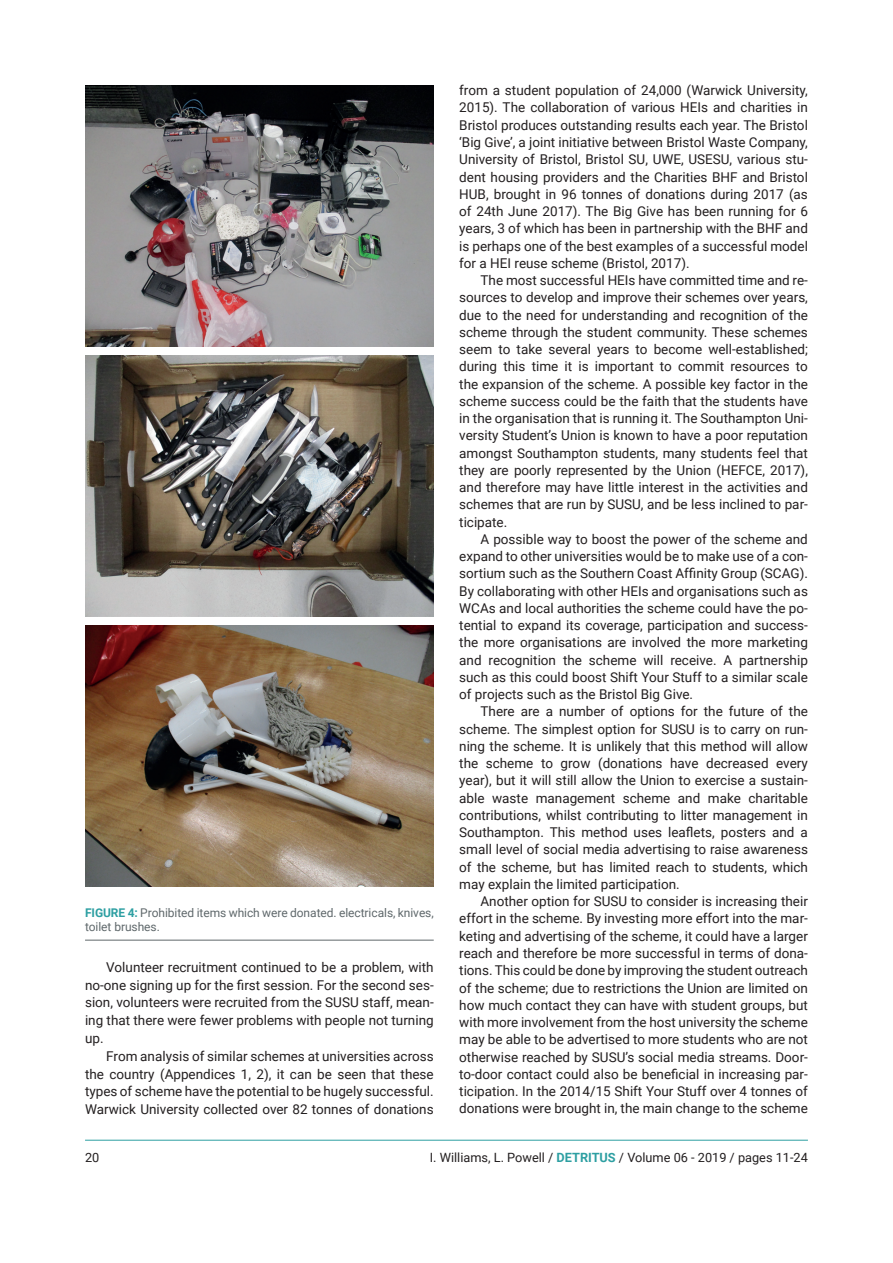
<style>
.page{position:relative;width:893px;height:1263px;background:#fff}
.page>*{position:absolute;margin:0;border:0;box-sizing:border-box;transform-origin:0 0}
.t1{font:13.5px/17.2px "Roboto";color:#231f20;text-align:justify}
.t2{font:12.75px "Roboto";color:#231f20}
.t3{font:12px/14.4px "Roboto";letter-spacing:-.005em;color:#5f686b}
.s1{font-weight:700;color:#2d9fa2}
</style>
<div class="page">
<hr style="left:85px;top:1140px;width:723px;height:1px;background:#2d9fa2">
<img style="left:85px;top:85px;width:349px;height:262px">
<hr style="left:85px;top:940px;width:349px;height:1px;background:#5f686b">
<img style="left:85px;top:355px;width:349px;height:262px">
<img style="left:85px;top:625px;width:349px;height:262px">
<p class="t3" style="left:85px;top:905px;width:350px"><span class="s1">FIGURE 4:</span> Prohibited items which were donated. electricals, knives, toilet brushes.</p>
<p class="t1" style="left:85px;top:957px;width:350px;line-height:17.9px;text-indent:21px">Volunteer recruitment continued to be a problem, with no-one signing up for the first session. For the second ses&shy;sion, volunteers were recruited from the SUSU staff, mean&shy;ing that there were fewer problems with people not turning up.</p>
<p class="t1" style="left:85px;top:1046px;width:350px;line-height:17.9px;text-indent:21px">From analysis of similar schemes at universities across the country (Appendices 1, 2), it can be seen that these types of scheme have the potential to be hugely successful.<br>Warwick University collected over 82 tonnes of donations</p>
<p class="t1" style="left:459px;top:81px;width:350px">from a student population of 24,000 (Warwick University, 2015). The collaboration of various HEIs and charities in Bristol produces outstanding results each year. The Bristol ‘Big Give’, a joint initiative between Bristol Waste Company, University of Bristol, Bristol SU, UWE, USESU, various stu&shy;dent housing providers and the Charities BHF and Bristol HUB, brought in 96 tonnes of donations during 2017 (as of 24th June 2017). The Big Give has been running for 6 years, 3 of which has been in partnership with the BHF and is perhaps one of the best examples of a successful model for a HEI reuse scheme (Bristol, 2017).</p>
<p class="t1" style="left:459px;top:271px;width:350px;text-indent:21px">The most successful HEIs have committed time and re&shy;sources to develop and improve their schemes over years, due to the need for understanding and recognition of the scheme through the student community. These schemes seem to take several years to become well-established; during this time it is important to commit resources to the expansion of the scheme. A possible key factor in the scheme success could be the faith that the students have in the organisation that is running it. The Southampton Uni&shy;versity Student’s Union is known to have a poor reputation amongst Southampton students, many students feel that they are poorly represented by the Union (HEFCE, 2017), and therefore may have little interest in the activities and schemes that are run by SUSU, and be less inclined to par&shy;ticipate.</p>
<p class="t1" style="left:459px;top:530px;width:350px;text-indent:21px">A possible way to boost the power of the scheme and expand to other universities would be to make use of a con&shy;sortium such as the Southern Coast Affinity Group (SCAG).<br>By collaborating with other HEIs and organisations such as WCAs and local authorities the scheme could have the po&shy;tential to expand its coverage, participation and success&shy;the more organisations are involved the more marketing and recognition the scheme will receive. A partnership such as this could boost Shift Your Stuff to a similar scale of projects such as the Bristol Big Give.</p>
<p class="t1" style="left:459px;top:702px;width:350px;text-indent:21px">There are a number of options for the future of the scheme. The simplest option for SUSU is to carry on run&shy;ning the scheme. It is unlikely that this method will allow the scheme to grow (donations have decreased every year), but it will still allow the Union to exercise a sustain&shy;able waste management scheme and make charitable contributions, whilst contributing to litter management in Southampton. This method uses leaflets, posters and a small level of social media advertising to raise awareness of the scheme, but has limited reach to students, which may explain the limited participation.</p>
<p class="t1" style="left:459px;top:892px;width:350px;text-indent:21px">Another option for SUSU to consider is increasing their effort in the scheme. By investing more effort into the mar&shy;keting and advertising of the scheme, it could have a larger reach and therefore be more successful in terms of dona&shy;tions. This could be done by improving the student outreach of the scheme; due to restrictions the Union are limited on how much contact they can have with student groups, but with more involvement from the host university the scheme may be able to be advertised to more students who are not otherwise reached by SUSU’s social media streams. Door&shy;to-door contact could also be beneficial in increasing par&shy;ticipation. In the 2014/15 Shift Your Stuff over 4 tonnes of donations were brought in, the main change to the scheme</p>
<p class="t2" style="left:85px;top:1148px;width:16px">20</p>
<p class="t2" style="left:430px;top:1148px;width:380px">I. Williams, L. Powell / <span class="s1">DETRITUS</span> / Volume 06 - 2019 / pages 11-24</p>
</div>
